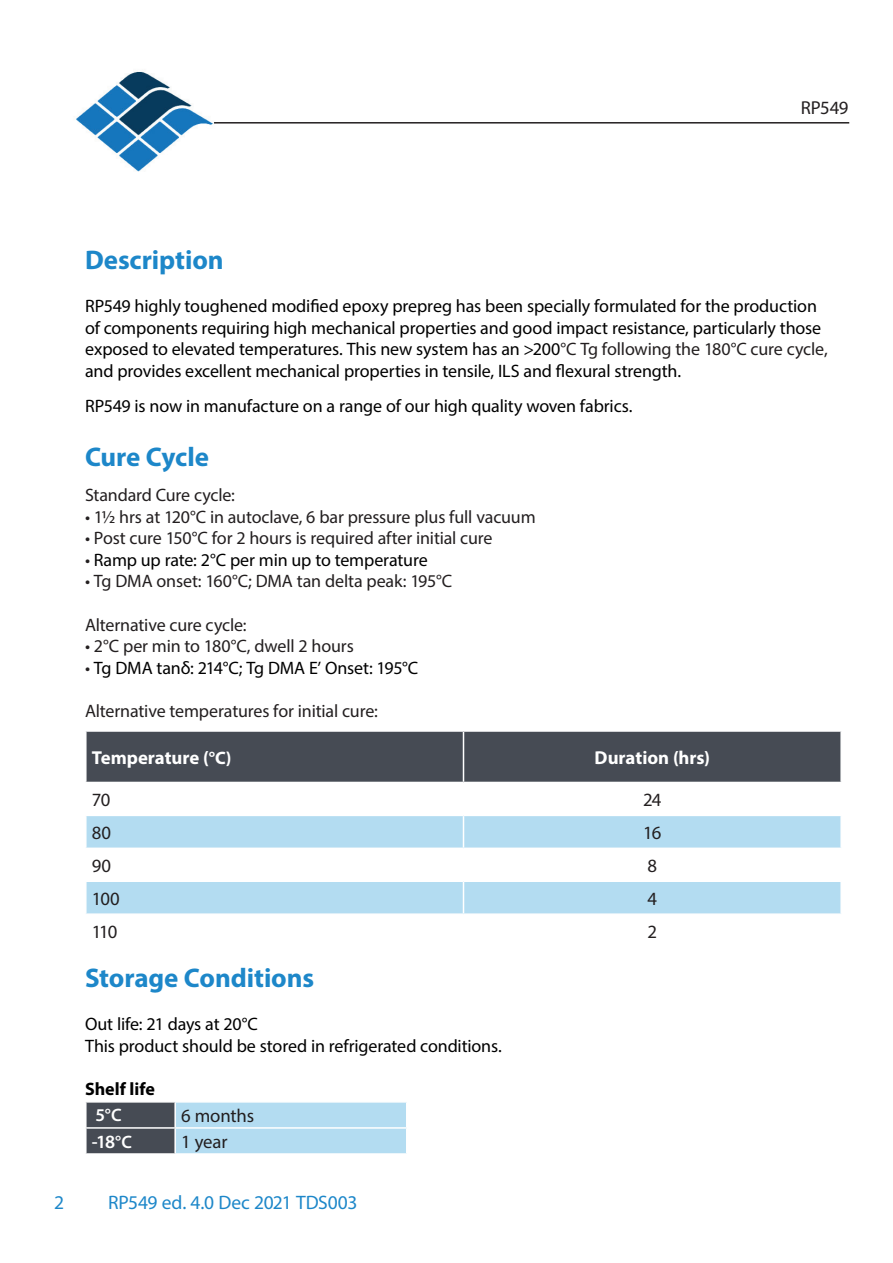
<style>
.page{position:relative;width:893px;height:1263px;background:#fff}
.page>*{position:absolute;margin:0;border:0;box-sizing:border-box;transform-origin:0 0}
.t1{font:700 27px "Myriad Pro";letter-spacing:-.005em;color:#1d87c9}
.t2{font:19.5px "Myriad Pro";letter-spacing:-.01em;color:#1d87c9}
.t3{font:18.75px "Myriad Pro";letter-spacing:-.015em;color:#231f20}
.t4{font:700 18.75px "Myriad Pro";color:#fff}
.t5{font:600 18.75px "Myriad Pro";color:#fff}
.t6{font:18px/21.6px "Myriad Pro";letter-spacing:-.01em;color:#000}
.t7{font:18px "Myriad Pro";letter-spacing:-.01em;color:#231f20}
.t8{font:700 18px "Myriad Pro";color:#000}
.t9{font:600 18px "Myriad Pro";color:#fff}
.s1{color:#231f20}
.s2{font-size:18px}
</style>
<div class="page">
<img style="left:76px;top:71px;width:137px;height:101px">
<hr style="left:214px;top:122px;width:635px;height:2px;background:#231f20">
<svg style="left:86px;top:1102px;width:321px;height:52px;background:#98b6c7"></svg>
<hr style="left:175px;top:1127px;width:232px;height:2px;background:#fff">
<hr style="left:85px;top:1102px;width:2px;height:25px;background:#fff">
<hr style="left:174px;top:1102px;width:2px;height:25px;background:#fff">
<hr style="left:85px;top:1127px;width:90px;height:2px;background:#fff">
<div style="left:87px;top:732px;width:753px;height:50px;background:#464b54"></div>
<svg style="left:87px;top:816px;width:753px;height:97px;fill:#b3dcf1"></svg>
<hr style="left:463px;top:732px;width:1px;height:50px;background:#fff">
<hr style="left:463px;top:816px;width:1px;height:31px;background:#fff">
<hr style="left:85px;top:847px;width:378px;height:2px;background:#fff">
<hr style="left:463px;top:847px;width:379px;height:2px;background:#fff">
<hr style="left:463px;top:849px;width:1px;height:31px;background:#fff">
<hr style="left:85px;top:880px;width:378px;height:2px;background:#fff">
<hr style="left:463px;top:880px;width:379px;height:2px;background:#fff">
<hr style="left:463px;top:882px;width:1px;height:31px;background:#fff">
<p class="t3" style="left:801px;top:96px;width:49px">RP549</p>
<h1 class="t1" style="left:85px;top:242px;width:140px">Description</h1>
<p class="t6" style="left:85px;top:295px;width:744px">RP549 highly toughened modified epoxy prepreg has been specially formulated for the production of components requiring high mechanical properties and good impact resistance, particularly those exposed to elevated temperatures. This new system has an &gt;200<span class="s1">°C Tg following the 180°C cure cycle, </span>and provides excellent mechanical properties in tensile, ILS and flexural strength.</p>
<p class="t6" style="left:85px;top:395px;width:549px">RP549 is now in manufacture on a range of our high quality woven fabrics.</p>
<h1 class="t1" style="left:85px;top:439px;width:125px">Cure Cycle</h1>
<p class="t7" style="left:85px;top:484px;width:151px">Standard Cure cycle:</p>
<p class="t7" style="left:85px;top:505px;width:452px">• 1½ hrs at 120°C in autoclave, 6 bar pressure plus full vacuum</p>
<p class="t7" style="left:85px;top:527px;width:409px">• Post cure 150°C for 2 hours is required after initial cure</p>
<p class="t6" style="left:85px;top:549px;width:344px"><span class="s1">•</span> Ramp up rate: 2°C per min up to temperature</p>
<p class="t7" style="left:85px;top:570px;width:369px">• Tg DMA onset: 160°C; DMA tan delta peak: 195°C</p>
<p class="t7" style="left:85px;top:613px;width:163px">Alternative cure cycle:</p>
<p class="t7" style="left:85px;top:635px;width:270px">• 2°C per min to 180°C, dwell 2 hours</p>
<p class="t6" style="left:85px;top:657px;width:335px"><span class="s1">•</span> Tg DMA tanδ: 214°C; Tg DMA E’ Onset: 195°C</p>
<p class="t7" style="left:85px;top:700px;width:294px">Alternative temperatures for initial cure:</p>
<p class="t4" style="left:92px;top:745px;width:141px">Temperature (<span class="s2">°C)</span></p>
<p class="t4" style="left:595px;top:745px;width:117px">Duration (hrs)</p>
<p class="t3" style="left:92px;top:788px;width:20px">70</p>
<p class="t3" style="left:643px;top:788px;width:20px">24</p>
<p class="t3" style="left:92px;top:821px;width:21px">80</p>
<p class="t3" style="left:643px;top:821px;width:20px">16</p>
<p class="t3" style="left:92px;top:854px;width:21px">90</p>
<p class="t3" style="left:648px;top:854px;width:11px">8</p>
<p class="t3" style="left:92px;top:887px;width:29px">100</p>
<p class="t3" style="left:648px;top:887px;width:11px">4</p>
<p class="t3" style="left:92px;top:920px;width:27px">110</p>
<p class="t3" style="left:648px;top:920px;width:11px">2</p>
<h1 class="t1" style="left:85px;top:960px;width:231px">Storage Conditions</h1>
<p class="t6" style="left:85px;top:1013px;width:418px">Out life: 21 days at 20°C<br>This product should be stored in refrigerated conditions.</p>
<p class="t8" style="left:85px;top:1077px;width:72px">Shelf life</p>
<p class="t9" style="left:96px;top:1104px;width:28px">5°C</p>
<p class="t3" style="left:181px;top:1104px;width:74px">6 months</p>
<p class="t5" style="left:92px;top:1130px;width:42px">-18<span class="s2">°C</span></p>
<p class="t3" style="left:181px;top:1130px;width:48px">1 year</p>
<p class="t2" style="left:54px;top:1190px;width:12px">2</p>
<p class="t2" style="left:108px;top:1190px;width:251px">RP549 ed. 4.0 Dec 2021 TDS003</p>
</div>
